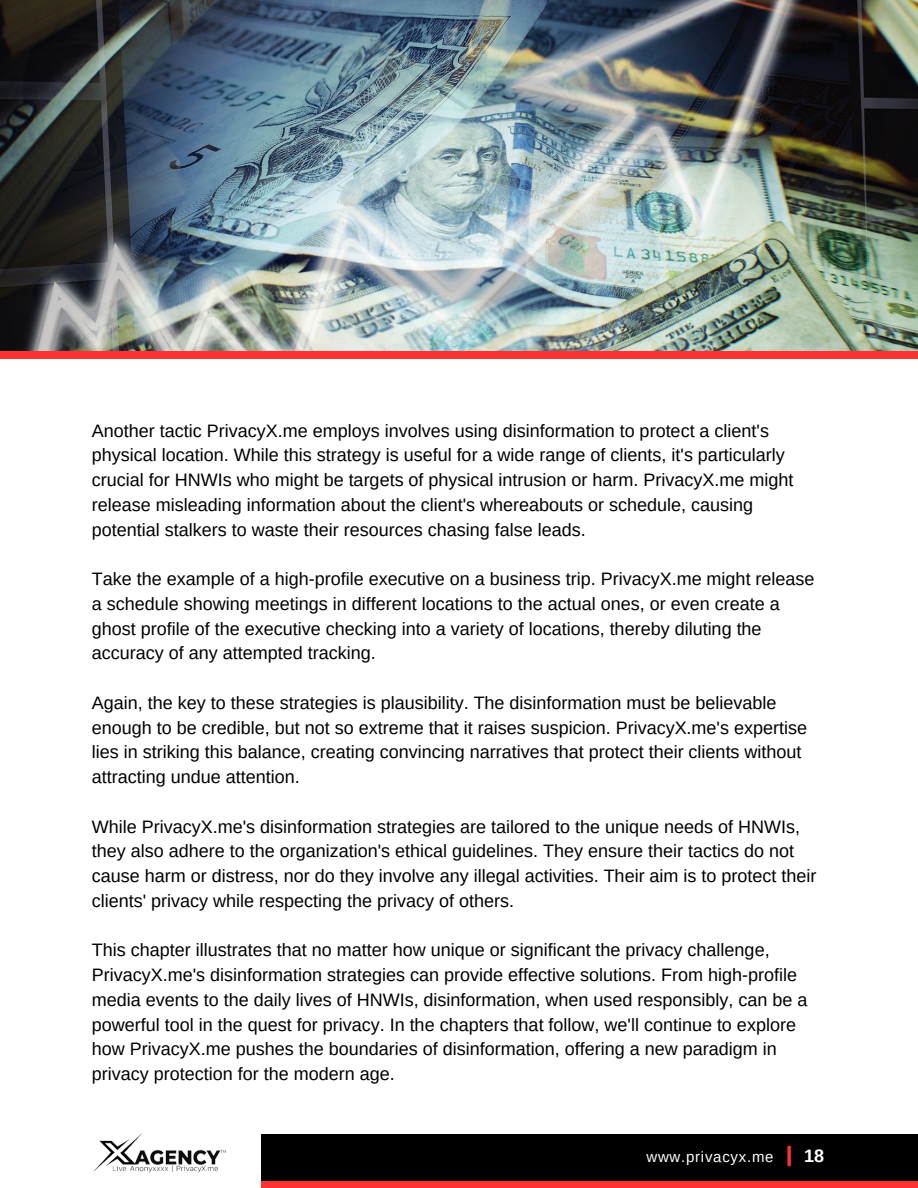
<style>
.page{position:relative;width:918px;height:1188px;background:#fff}
.page>*{position:absolute;margin:0;border:0;box-sizing:border-box;transform-origin:0 0}
.t1{font:18px/24.8px "Arimo";color:#000}
.t2{font:700 18px "Arimo";color:#fff}
.t3{font:15px "Arimo";letter-spacing:.05em;color:#fff}
</style>
<div class="page">
<div style="left:262px;top:1166px;width:656px;height:22px;background:#ff3131"></div>
<div style="left:262px;top:1134px;width:656px;height:46px;background:#000"></div>
<svg style="left:787px;top:1146px;width:4px;height:20px"></svg>
<div style="left:0;top:314px;width:918px;height:44px;background:#ff3131"></div>
<img style="left:0;top:0;width:918px;height:351px">
<img style="left:93px;top:1133px;width:133px;height:40px">
<p class="t1" style="left:92px;top:418px;width:703px">Another tactic PrivacyX.me employs involves using disinformation to protect a client's physical location. While this strategy is useful for a wide range of clients, it's particularly crucial for HNWIs who might be targets of physical intrusion or harm. PrivacyX.me might release misleading information about the client's whereabouts or schedule, causing potential stalkers to waste their resources chasing false leads.</p>
<p class="t1" style="left:92px;top:566px;width:724px">Take the example of a high-profile executive on a business trip. PrivacyX.me might release a schedule showing meetings in different locations to the actual ones, or even create a ghost profile of the executive checking into a variety of locations, thereby diluting the accuracy of any attempted tracking.</p>
<p class="t1" style="left:92px;top:690px;width:717px">Again, the key to these strategies is plausibility. The disinformation must be believable enough to be credible, but not so extreme that it raises suspicion. PrivacyX.me's expertise lies in striking this balance, creating convincing narratives that protect their clients without attracting undue attention.</p>
<p class="t1" style="left:92px;top:814px;width:726px">While PrivacyX.me's disinformation strategies are tailored to the unique needs of HNWIs, they also adhere to the organization's ethical guidelines. They ensure their tactics do not cause harm or distress, nor do they involve any illegal activities. Their aim is to protect their clients' privacy while respecting the privacy of others.</p>
<p class="t1" style="left:92px;top:938px;width:717px">This chapter illustrates that no matter how unique or significant the privacy challenge, PrivacyX.me's disinformation strategies can provide effective solutions. From high-profile media events to the daily lives of HNWIs, disinformation, when used responsibly, can be a powerful tool in the quest for privacy. In the chapters that follow, we'll continue to explore how PrivacyX.me pushes the boundaries of disinformation, offering a new paradigm in privacy protection for the modern age.</p>
<p class="t3" style="left:646px;top:1148px;width:129px">www.privacyx.me</p>
<p class="t2" style="left:804px;top:1145px;width:22px">18</p>
</div>
